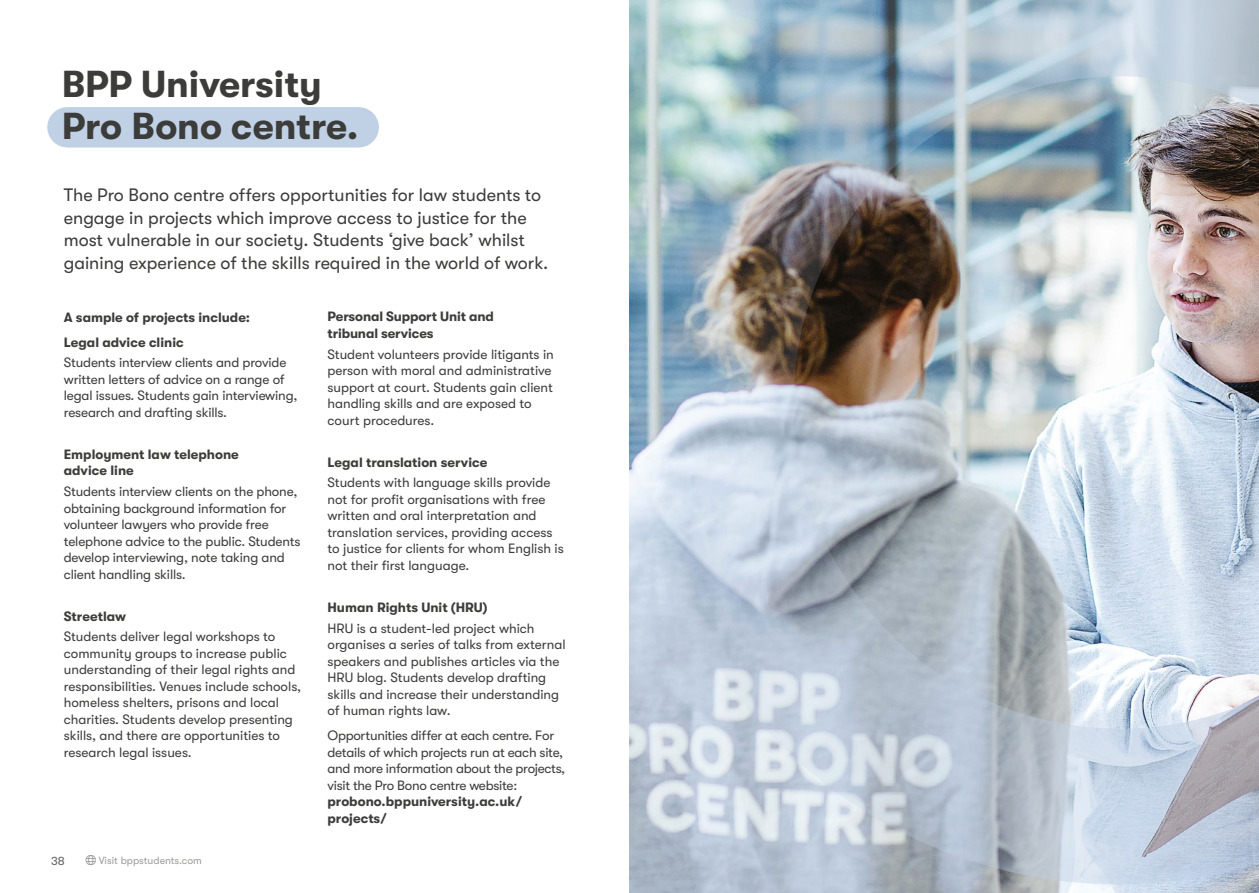
<style>
.page{position:relative;width:1259px;height:893px;background:#fff}
.page>*{position:absolute;margin:0;border:0;box-sizing:border-box;transform-origin:0 0}
.t1{font:700 37.5px/42px "GT Walsheim";color:#3c3c3b}
.t2{font:18px/22.5px "GT Walsheim";color:#3c3c3b}
.t3{font:13.5px/16.5px "GT Walsheim";color:#3c3c3b}
.t4{font:700 13.5px/16.5px "GT Walsheim";color:#3c3c3b}
.t5{font:13.5px/16.5px "GT Walsheim";letter-spacing:-.02em;color:#3c3c3b}
.t6{font:12px "GT Walsheim";color:#646363}
.t7{font:10.5px "GT Walsheim";color:#9d9d9c}
.s1{color:#878787}
</style>
<div class="page">
<div style="left:67px;top:107px;width:292px;height:41px;background:#c0d1e6"></div>
<img style="left:629px;top:0;width:630px;height:893px">
<h1 class="t1" style="left:62px;top:63px;width:298px">BPP University<br>Pro Bono centre.</h1>
<p class="t2" style="left:64px;top:184px;width:486px">The Pro Bono centre offers opportunities for law students to engage in projects which improve access to justice for the most vulnerable in our society. Students ‘give back’ whilst gaining experience of the skills required in the world of work.</p>
<p class="t4" style="left:64px;top:304px;width:188px;line-height:25px">A sample of projects include:<br>Legal advice clinic</p>
<p class="t3" style="left:64px;top:354px;width:235px">Students interview clients and provide written letters of advice on a range of legal issues. Students gain interviewing, research and drafting skills.</p>
<p class="t4" style="left:64px;top:446px;width:176px">Employment law telephone advice line</p>
<p class="t3" style="left:64px;top:483px;width:238px">Students interview clients on the phone, obtaining background information for volunteer lawyers who provide free telephone advice to the public. Students develop interviewing, note taking and client handling skills.</p>
<p class="t4" style="left:64px;top:608px;width:64px">Streetlaw</p>
<p class="t3" style="left:64px;top:628px;width:239px">Students deliver legal workshops to community groups to increase public understanding of their legal rights and responsibilities. Venues include schools, homeless shelters, prisons and local charities. Students develop presenting skills, and there are opportunities to research legal issues.</p>
<p class="t6" style="left:51px;top:854px;width:15px">38</p>
<p class="t7" style="left:86px;top:855px;width:118px"><span class="s1">●□</span> Visit bppstudents.com</p>
<p class="t4" style="left:327px;top:309px;width:168px">Personal Support Unit and tribunal services</p>
<p class="t3" style="left:327px;top:346px;width:228px">Student volunteers provide litigants in person with moral and administrative support at court. Students gain client handling skills and are exposed to court procedures.</p>
<p class="t4" style="left:327px;top:454px;width:161px">Legal translation service</p>
<p class="t3" style="left:327px;top:475px;width:238px">Students with language skills provide not for profit organisations with free written and oral interpretation and translation services, providing access to justice for clients for whom English is not their first language.</p>
<p class="t4" style="left:327px;top:599px;width:162px">Human Rights Unit (HRU)</p>
<p class="t3" style="left:327px;top:620px;width:240px">HRU is a student-led project which organises a series of talks from external speakers and publishes articles via the HRU blog. Students develop drafting skills and increase their understanding of human rights law.</p>
<p class="t5" style="left:327px;top:727px;width:239px">Opportunities differ at each centre. For details of which projects run at each site, and more information about the projects, visit the Pro Bono centre website:</p>
<p class="t4" style="left:327px;top:793px;width:196px">probono.bppuniversity.ac.uk/ projects/</p>
</div>
